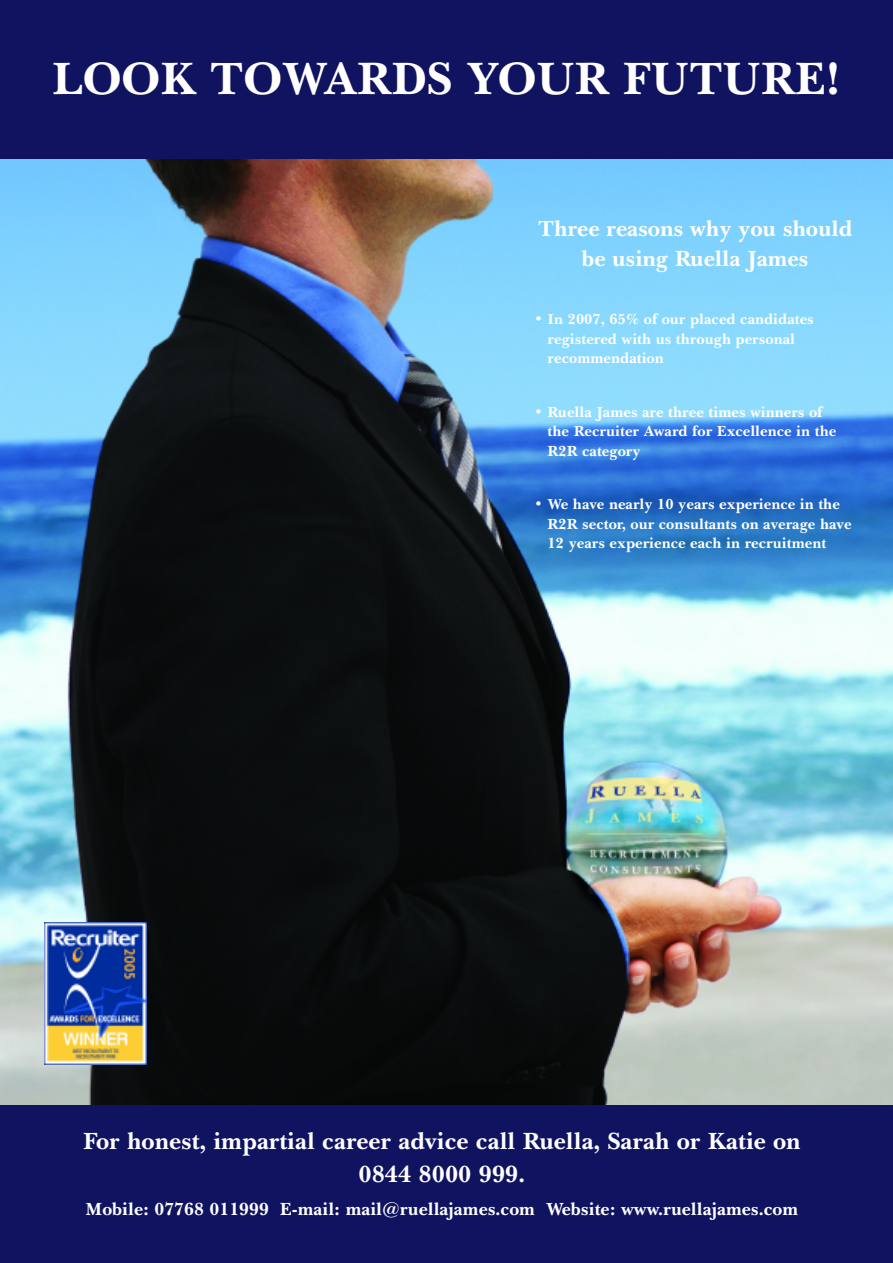
<style>
.page{position:relative;width:893px;height:1263px;background:#fff}
.page>*{position:absolute;margin:0;border:0;box-sizing:border-box;transform-origin:0 0}
.t1{font:700 46.5px "Baskerville BT";color:#fff}
.t2{font:700 24px/33px "Baskerville BT";color:#fff;text-align:center}
.t3{font:700 22.5px/30px "Baskerville BT";letter-spacing:-.005em;color:#fff;text-align:center}
.t4{font:700 18px "Baskerville BT";color:#fff}
.t5{font:700 15px/19.5px "Baskerville BT";color:#fff}
</style>
<div class="page">
<img style="left:0;top:159px;width:893px;height:947px">
<div style="left:0;top:1106px;width:893px;height:157px;background:#101460"></div>
<img style="left:45px;top:922px;width:101px;height:143px">
<div style="left:0;top:0;width:893px;height:159px;background:#101460"></div>
<h1 class="t1" style="left:52px;top:60px;width:790px">LOOK TOWARDS YOUR FUTURE!</h1>
<h3 class="t3" style="left:538px;top:217px;width:316px">Three reasons why you should be using Ruella James</h3>
<p class="t5" style="left:548px;top:311px;width:268px;text-indent:-13px">• In 2007, 65% of our placed candidates registered with us through personal recommendation</p>
<p class="t5" style="left:548px;top:404px;width:290px;text-indent:-13px">• Ruella James are three times winners of the Recruiter Award for Excellence in the<br>R2R category</p>
<p class="t5" style="left:548px;top:496px;width:305px;text-indent:-13px">• We have nearly 10 years experience in the<br>R2R sector, our consultants on average have<br>12 years experience each in recruitment</p>
<h2 class="t2" style="left:83px;top:1127px;width:719px">For honest, impartial career advice call Ruella, Sarah or Katie on<br>0844 8000 999.</h2>
<p class="t4" style="left:86px;top:1202px;width:714px">Mobile: 07768 011999 E-mail: mail@ruellajames.com Website: www.ruellajames.com</p>
</div>
